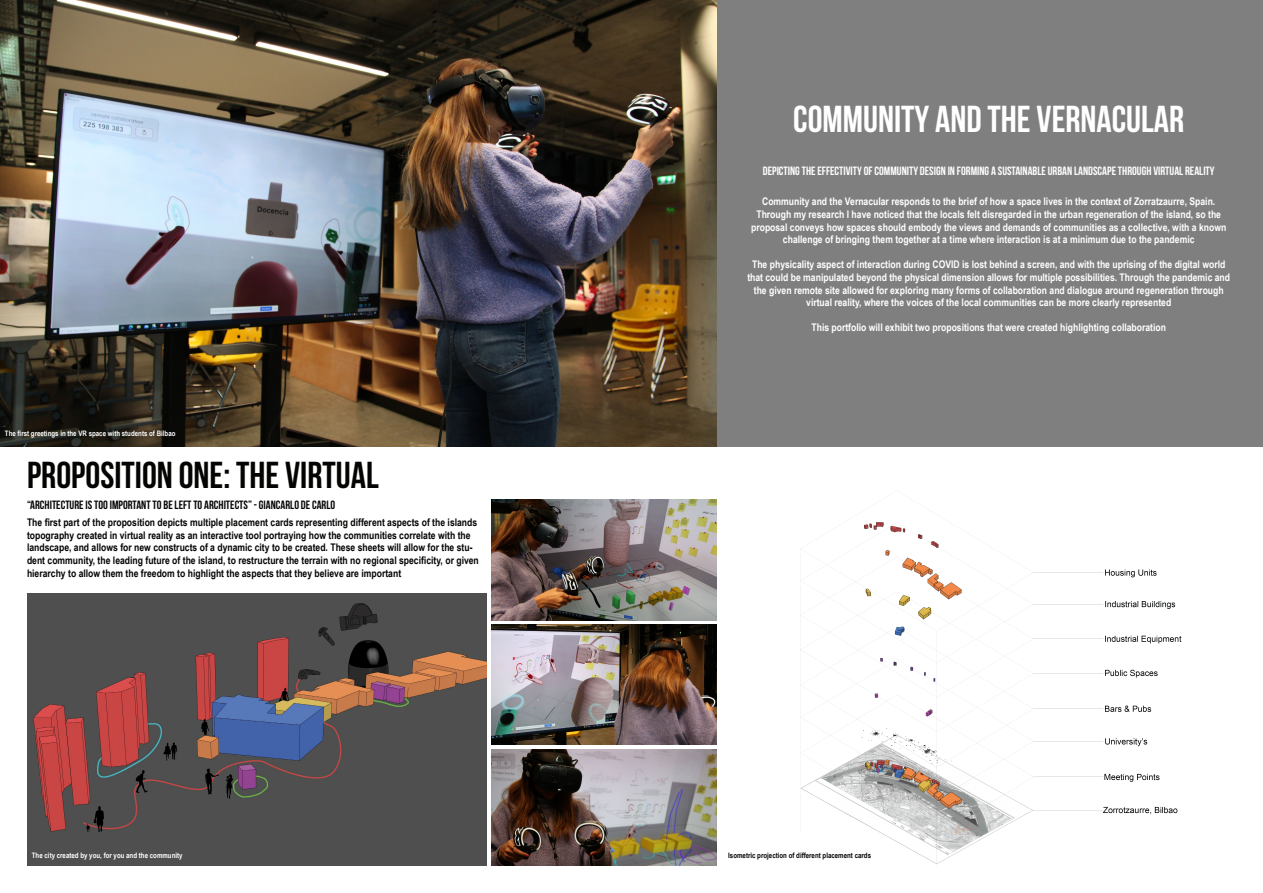
<style>
.page{position:relative;width:1263px;height:893px;background:#fff}
.page>*{position:absolute;margin:0;border:0;box-sizing:border-box;transform-origin:0 0}
.t1{font:700 37.5px "Bebas Neue";color:#fff}
.t2{font:700 37.5px "Bebas Neue";color:#040503}
.t3{font:700 12px "Bebas Neue";color:#fff}
.t4{font:700 12px "Bebas Neue";color:#040503}
.t5{font:700 10.5px/12.6px "Arial Narrow";color:#fff;text-align:center}
.t6{font:700 10.5px/12.6px "Arial Narrow";color:#040503}
.t7{font:700 7.5px "Arial Narrow";color:#fff}
.t8{font:700 7.5px "Arial Narrow";color:#040503}
</style>
<div class="page">
<div style="left:631px;top:0;width:632px;height:446px;background:#807f7f"></div>
<img style="left:0;top:0;width:716px;height:446px">
<img style="left:27px;top:593px;width:459px;height:273px">
<img style="left:491px;top:500px;width:225px;height:120px">
<img style="left:491px;top:625px;width:225px;height:120px">
<img style="left:491px;top:750px;width:225px;height:116px">
<img style="left:800px;top:522px;width:382px;height:342px">
<p class="t1" style="left:793px;top:98px;width:393px">COMMUNITY AND THE VERNACULAR</p>
<p class="t7" style="left:5px;top:427px;width:172px">The first greetings in the VR space with students of Bilbao</p>
<p class="t2" style="left:27px;top:454px;width:353px">PROPOSITION ONE: THE VIRTUAL</p>
<p class="t4" style="left:27px;top:498px;width:310px">“ARCHITECTURE IS TOO IMPORTANT TO BE LEFT TO ARCHITECTS” - GIANCARLO DE CARLO</p>
<p class="t6" style="left:27px;top:516px;width:453px">The first part of the proposition depicts multiple placement cards representing different aspects of the islands topography created in virtual reality as an interactive tool portraying how the communities correlate with the landscape, and allows for new constructs of a dynamic city to be created. These sheets will allow for the stu&shy;dent community, the leading future of the island, to restructure the terrain with no regional specificity, or given hierarchy to allow them the freedom to highlight the aspects that they believe are important</p>
<p class="t3" style="left:763px;top:164px;width:453px">DEPICTING THE EFFECTIVITY OF COMMUNITY DESIGN IN FORMING A SUSTAINABLE URBAN LANDSCAPE THROUGH VIRTUAL REALITY</p>
<p class="t5" style="left:751px;top:195px;width:477px">Community and the Vernacular responds to the brief of how a space lives in the context of Zorratzaurre, Spain.<br>Through my research I have noticed that the locals felt disregarded in the urban regeneration of the island, so the proposal conveys how spaces should embody the views and demands of communities as a collective, with a known challenge of bringing them together at a time where interaction is at a minimum due to the pandemic</p>
<p class="t5" style="left:747px;top:258px;width:484px">The physicality aspect of interaction during COVID is lost behind a screen, and with the uprising of the digital world that could be manipulated beyond the physical dimension allows for multiple possibilities. Through the pandemic and the given remote site allowed for exploring many forms of collaboration and dialogue around regeneration through virtual reality, where the voices of the local communities can be more clearly represented</p>
<p class="t5" style="left:811px;top:321px;width:356px">This portfolio will exhibit two propositions that were created highlighting collaboration</p>
<p class="t7" style="left:32px;top:850px;width:152px">The city created by you, for you and the community</p>
<p class="t8" style="left:728px;top:850px;width:144px">Isometric projection of different placement cards</p>
</div>
